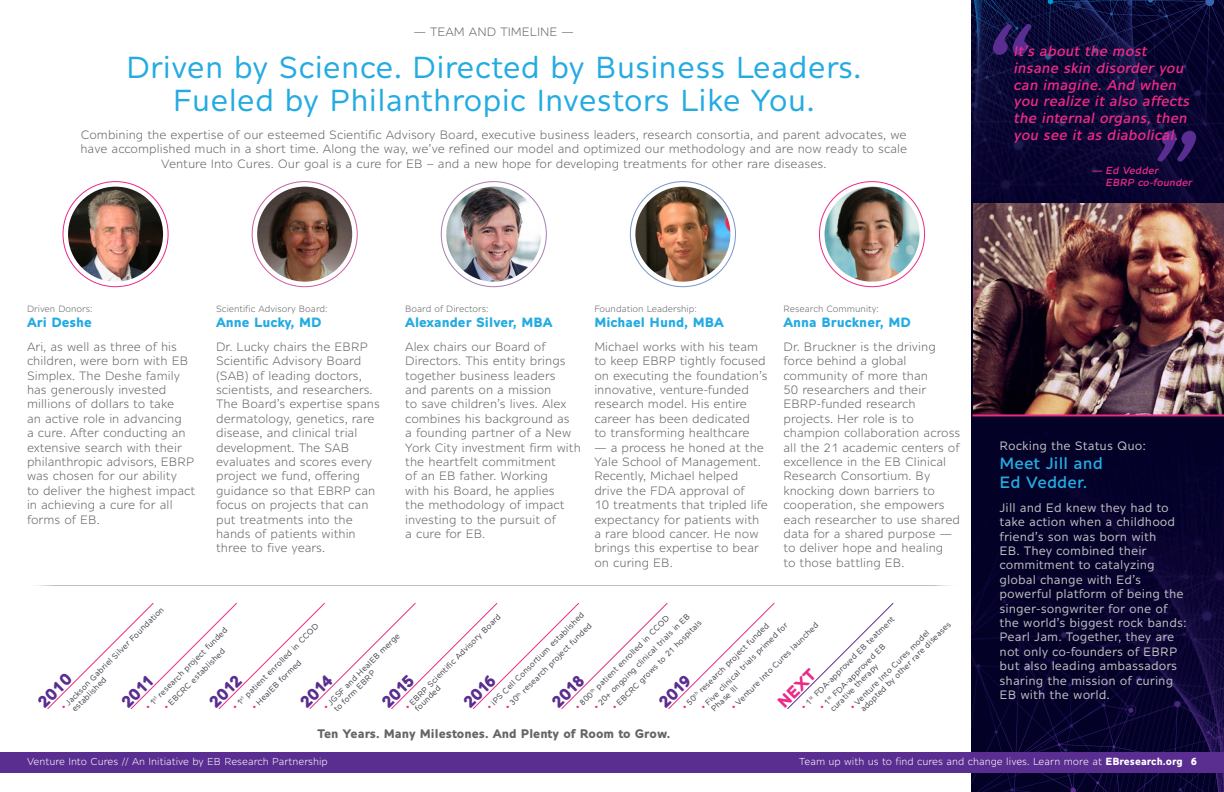
<style>
.page{position:relative;width:1224px;height:792px;background:#fff}
.page>*{position:absolute;margin:0;border:0;box-sizing:border-box;transform-origin:0 0}
.Pull_Quote{font:italic 500 99.5px "Alleyn";color:#5a2d90}
.Headline_Span{font:30px/33px "Alleyn";color:#23abe2;text-align:center}
.t1{font:700 16px "Alleyn";color:#5a2d90}
.Subhead{font:500 16px/19px "Alleyn";color:#23abe2}
.t2{font:700 16px "Alleyn";color:#ec2a87}
.Pull_Quote-2{font:italic 500 14px/16.8px "Alleyn";color:#ec2a86}
.Body_Copy{font:700 13px "Alleyn";color:#23abe2}
.Body_Copy-2{font:12px/14.4px "Alleyn";color:#656569}
.Body_Copy_On_Purple{font:12px/14.4px "Alleyn";color:#c0bfc2}
.Smallest_Subhead{font:700 12px "Alleyn";color:#656569}
.Sidebar_Section{font:12px "Alleyn";color:#c0bfc2}
.Page_Section_Header{font:12px "Alleyn";color:#656569}
.Page_CTA{font:10px "Alleyn";color:#fff}
.Pull_Quote-3{font:italic 500 10px/12px "Alleyn";color:#ec2a86}
.Body_Copy-3{font:9px "Alleyn";color:#656569}
.t3{font:8px/9px "Alleyn";color:#474753}
.s1{color:#ec2a87}
.s2{font-weight:700}
</style>
<div class="page">
<img style="left:972px;top:0;width:252px;height:792px">
<img style="left:973px;top:204px;width:251px;height:210px">
<hr style="left:973px;top:414px;width:251px;height:2px;background:#ec2a86">
<img style="left:446px;top:187px;width:95px;height:95px;border-radius:48px">
<img style="left:68px;top:187px;width:95px;height:95px;border-radius:48px">
<img style="left:257px;top:187px;width:95px;height:95px;border-radius:48px">
<img style="left:635px;top:187px;width:95px;height:95px;border-radius:48px">
<img style="left:825px;top:187px;width:95px;height:95px;border-radius:48px">
<svg style="left:787px;top:602px;width:107px;height:107px"></svg>
<svg style="left:47px;top:602px;width:728px;height:108px"></svg>
<hr style="left:27px;top:585px;width:934px;height:1px;background:#c0bfc2">
<div style="left:0;top:752px;width:1224px;height:20px;background:#5a2d90"></div>
<p class="Page_Section_Header" style="left:414px;top:25px;width:162px">— TEAM AND TIMELINE —</p>
<p class="Headline_Span" style="left:126px;top:50px;width:737px">Driven by Science. Directed by Business Leaders.<br>Fueled by Philanthropic Investors Like You.</p>
<p class="Body_Copy-2" style="left:80px;top:127px;width:828px;text-align:center">Combining the expertise of our esteemed Scientific Advisory Board, executive business leaders, research consortia, and parent advocates, we have accomplished much in a short time. Along the way, we’ve refined our model and optimized our methodology and are now ready to scale<br>Venture Into Cures. Our goal is a cure for EB – and a new hope for developing treatments for other rare diseases.</p>
<p class="Pull_Quote" style="left:978px;top:5px;width:50px">“</p>
<p class="Pull_Quote-2" style="left:1014px;top:42px;width:178px">It’s about the most insane skin disorder you can imagine. And when you realize it also affects the internal organs, then you see it as diabolical.</p>
<p class="Pull_Quote-3" style="left:1106px;top:164px;width:88px;text-indent:-13px">— Ed Vedder<br>EBRP co-founder</p>
<p class="Pull_Quote" style="left:1144px;top:112px;width:50px">”</p>
<p class="Body_Copy-3" style="left:27px;top:303px;width:67px">Driven Donors:</p>
<p class="Body_Copy" style="left:27px;top:315px;width:66px">Ari Deshe</p>
<p class="Body_Copy-2" style="left:27px;top:339px;width:170px">Ari, as well as three of his children, were born with EB<br>Simplex. The Deshe family has generously invested millions of dollars to take<br>an active role in advancing<br>a cure. After conducting an extensive search with their philanthropic advisors, EBRP was chosen for our ability<br>to deliver the highest impact in achieving a cure for all forms of EB.</p>
<p class="Body_Copy-3" style="left:216px;top:303px;width:113px">Scientific Advisory Board:</p>
<p class="Body_Copy" style="left:216px;top:315px;width:107px">Anne Lucky, MD</p>
<p class="Body_Copy-2" style="left:216px;top:339px;width:165px">Dr. Lucky chairs the EBRP<br>Scientific Advisory Board (SAB) of leading doctors, scientists, and researchers.<br>The Board’s expertise spans dermatology, genetics, rare disease, and clinical trial development. The SAB evaluates and scores every project we fund, offering guidance so that EBRP can focus on projects that can put treatments into the hands of patients within three to five years.</p>
<p class="Body_Copy-3" style="left:405px;top:303px;width:85px">Board of Directors:</p>
<p class="Body_Copy" style="left:405px;top:315px;width:149px">Alexander Silver, MBA</p>
<p class="Body_Copy-2" style="left:405px;top:339px;width:177px">Alex chairs our Board of<br>Directors. This entity brings together business leaders<br>and parents on a mission<br>to save children’s lives. Alex combines his background as<br>a founding partner of a New<br>York City investment firm with the heartfelt commitment<br>of an EB father. Working<br>with his Board, he applies<br>the methodology of impact investing to the pursuit of<br>a cure for EB.</p>
<p class="Body_Copy-3" style="left:594px;top:303px;width:104px">Foundation Leadership:</p>
<p class="Body_Copy" style="left:594px;top:315px;width:131px">Michael Hund, MBA</p>
<p class="Body_Copy-2" style="left:594px;top:339px;width:175px">Michael works with his team to keep EBRP tightly focused on executing the foundation’s innovative, venture-funded research model. His entire career has been dedicated<br>to transforming healthcare</p>
<p class="Body_Copy-2" style="left:594px;top:440px;width:175px">— a process he honed at the<br>Yale School of Management.<br>Recently, Michael helped drive the FDA approval of<br>10 treatments that tripled life expectancy for patients with a rare blood cancer. He now brings this expertise to bear on curing EB.</p>
<p class="Body_Copy-3" style="left:783px;top:303px;width:97px">Research Community:</p>
<p class="Body_Copy" style="left:783px;top:315px;width:129px">Anna Bruckner, MD</p>
<p class="Body_Copy-2" style="left:783px;top:339px;width:178px">Dr. Bruckner is the driving force behind a global community of more than<br>50 researchers and their<br>EBRP-funded research projects. Her role is to champion collaboration across all the 21 academic centers of excellence in the EB Clinical<br>Research Consortium. By knocking down barriers to cooperation, she empowers each researcher to use shared data for a shared purpose — to deliver hope and healing<br>to those battling EB.</p>
<p class="t3" style="left:59px;top:705px;width:143px;rotate:-45deg"><span class="s1">•</span> Jackson Gabriel Silver Foundation</p>
<p class="t3" style="left:485px;top:705px;width:135px;rotate:-45deg"><span class="s1">•</span> iP S Cell Consortium established</p>
<p class="t3" style="left:592px;top:705px;width:134px;rotate:-45deg"><span class="s1">•</span> 20+ ongoing clinical trials in EB</p>
<p class="t3" style="left:403px;top:705px;width:133px;rotate:-45deg"><span class="s1">•</span> EBRP Scientific A dvisory Board</p>
<p class="t3" style="left:573px;top:705px;width:128px;rotate:-45deg"><span class="s1">•</span> 800 <sup>th</sup> patient enrolled in CCOD</p>
<p class="t3" style="left:799px;top:705px;width:130px;rotate:-45deg"><span class="s1">•</span> 1<sup>st</sup> FD A -approved EB teatm ent</p>
<p class="t3" style="left:610px;top:705px;width:124px;rotate:-45deg"><span class="s1">•</span> EBCRC grow s to 21 hospitals</p>
<p class="t3" style="left:729px;top:705px;width:121px;rotate:-45deg"><span class="s1">•</span> V enture Into Cures launched</p>
<p class="t3" style="left:859px;top:707px;width:126px;rotate:-45deg">adopted by other rare diseases</p>
<p class="t3" style="left:680px;top:705px;width:120px;rotate:-45deg"><span class="s1">•</span> 50 <sup>th</sup> research project funded</p>
<p class="t3" style="left:503px;top:705px;width:120px;rotate:-45deg"><span class="s1">•</span> 30 <sup>th</sup> research project funded</p>
<p class="t3" style="left:703px;top:701px;width:115px;text-indent:-6px;rotate:-45deg"><span class="s1">•</span> Five clinical trials prim ed for<br>P hase III</p>
<p class="t3" style="left:231px;top:705px;width:117px;rotate:-45deg"><span class="s1">•</span> 1<sup>st</sup> patient enrolled in CCOD</p>
<p class="t3" style="left:143px;top:705px;width:114px;rotate:-45deg"><span class="s1">•</span> 1<sup>st</sup> research project funded</p>
<p class="t3" style="left:848px;top:705px;width:110px;rotate:-45deg"><span class="s1">•</span> V enture Into Cures m odel</p>
<p class="t3" style="left:321px;top:705px;width:106px;rotate:-45deg"><span class="s1">•</span> JGSF and H ealEB m erge</p>
<p class="t3" style="left:822px;top:701px;width:85px;text-indent:-6px;rotate:-45deg"><span class="s1">•</span> 1<sup>st</sup> FD A -approved EB curative therapy</p>
<p class="t3" style="left:162px;top:705px;width:84px;rotate:-45deg"><span class="s1">•</span> EBCRC established</p>
<p class="t3" style="left:250px;top:705px;width:68px;rotate:-45deg"><span class="s1">•</span> H ealEB form ed</p>
<p class="t2" style="left:773px;top:698px;width:48px;rotate:-45deg">NEXT</p>
<p class="t1" style="left:296px;top:698px;width:40px;rotate:-45deg">2014</p>
<p class="t3" style="left:332px;top:707px;width:55px;rotate:-45deg">to form EBRP</p>
<p class="t1" style="left:34px;top:698px;width:42px;rotate:-45deg">2010</p>
<p class="t3" style="left:70px;top:707px;width:47px;rotate:-45deg">established</p>
<p class="t1" style="left:117px;top:698px;width:40px;rotate:-45deg">2011</p>
<p class="t1" style="left:654px;top:698px;width:40px;rotate:-45deg">2019</p>
<p class="t1" style="left:459px;top:698px;width:40px;rotate:-45deg">2016</p>
<p class="t1" style="left:548px;top:698px;width:40px;rotate:-45deg">2018</p>
<p class="t1" style="left:205px;top:698px;width:40px;rotate:-45deg">2012</p>
<p class="t1" style="left:377px;top:698px;width:40px;rotate:-45deg">2015</p>
<p class="t3" style="left:413px;top:707px;width:34px;rotate:-45deg">founded</p>
<p class="Smallest_Subhead" style="left:318px;top:726px;width:354px">Ten Years. Many Milestones. And Plenty of Room to Grow.</p>
<p class="Sidebar_Section" style="left:1000px;top:439px;width:148px">Rocking the Status Quo:</p>
<p class="Subhead" style="left:1000px;top:454px;width:105px">Meet Jill and<br>Ed Vedder.</p>
<p class="Body_Copy_On_Purple" style="left:1000px;top:500px;width:189px">Jill and Ed knew they had to take action when a childhood friend’s son was born with<br>EB. They combined their commitment to catalyzing global change with Ed’s powerful platform of being the singer-songwriter for one of the world’s biggest rock bands:<br>Pearl Jam. Together, they are not only co-founders of EBRP but also leading ambassadors sharing the mission of curing<br>EB with the world.</p>
<p class="Page_CTA" style="left:27px;top:756px;width:302px">Venture Into Cures // An Initiative by EB Research Partnership</p>
<p class="Page_CTA" style="left:799px;top:756px;width:399px">Team up with us to find cures and change lives. Learn more at <span class="s2">EBresearch.org 6</span></p>
</div>
